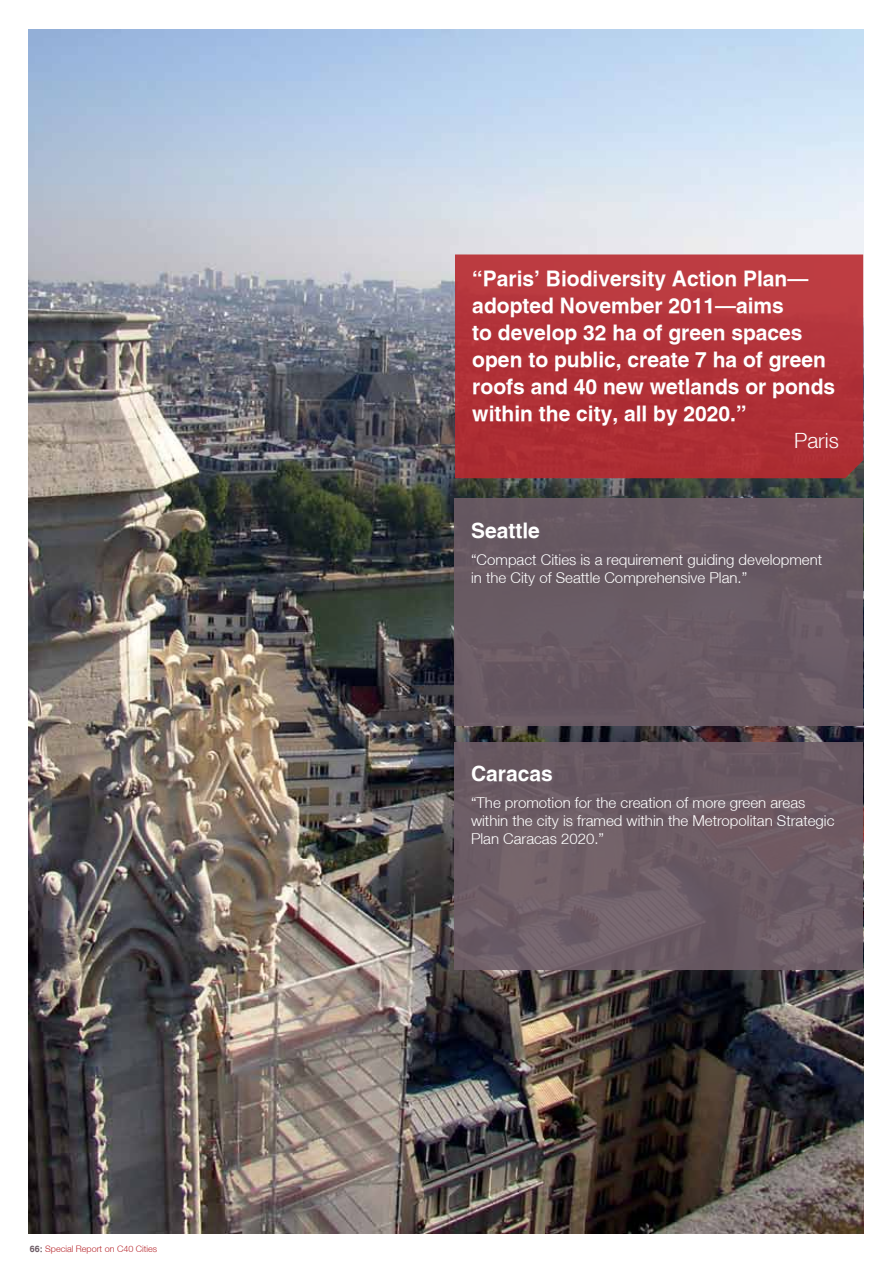
<style>
.page{position:relative;width:893px;height:1263px;background:#fff}
.page>*{position:absolute;margin:0;border:0;box-sizing:border-box;transform-origin:0 0}
.t1{font:700 21px/27px "Helv";color:#fff}
.t2{font:300 21px "Helvetica Neue LT";color:#fff}
.t3{font:300 15px/18px "Helvetica Neue LT";color:#fff}
.t4{font:300 9px "Helvetica Neue LT";color:#b8292f}
.s1{font-family:"Helv";font-weight:700;color:#6e5d67}
</style>
<div class="page">
<img style="left:28px;top:30px;width:835px;height:1203px">
<svg style="left:455px;top:254px;width:408px;height:224px;background:#b23339"></svg>
<div style="left:454px;top:499px;width:408px;height:227px;background:#6e5d67"></div>
<div style="left:454px;top:743px;width:408px;height:227px;background:#6e5d67"></div>
<p class="t4" style="left:30px;top:1244px;width:129px"><span class="s1">66:</span> Special Report on C40 Cities</p>
<h1 class="t1" style="left:472px;top:264px;width:364px">“Paris’ Biodiversity Action Plan— adopted November 2011—aims<br>to develop 32 ha of green spaces open to public, create 7 ha of green roofs and 40 new wetlands or ponds within the city, all by 2020.”</h1>
<h1 class="t2" style="left:794px;top:427px;width:46px">Paris</h1>
<h1 class="t1" style="left:471px;top:516px;width:70px">Seattle</h1>
<p class="t3" style="left:471px;top:550px;width:353px">“Compact Cities is a requirement guiding development in the City of Seattle Comprehensive Plan.”</p>
<h1 class="t1" style="left:471px;top:759px;width:83px">Caracas</h1>
<p class="t3" style="left:471px;top:793px;width:365px">“The promotion for the creation of more green areas within the city is framed within the Metropolitan Strategic<br>Plan Caracas 2020.”</p>
</div>
